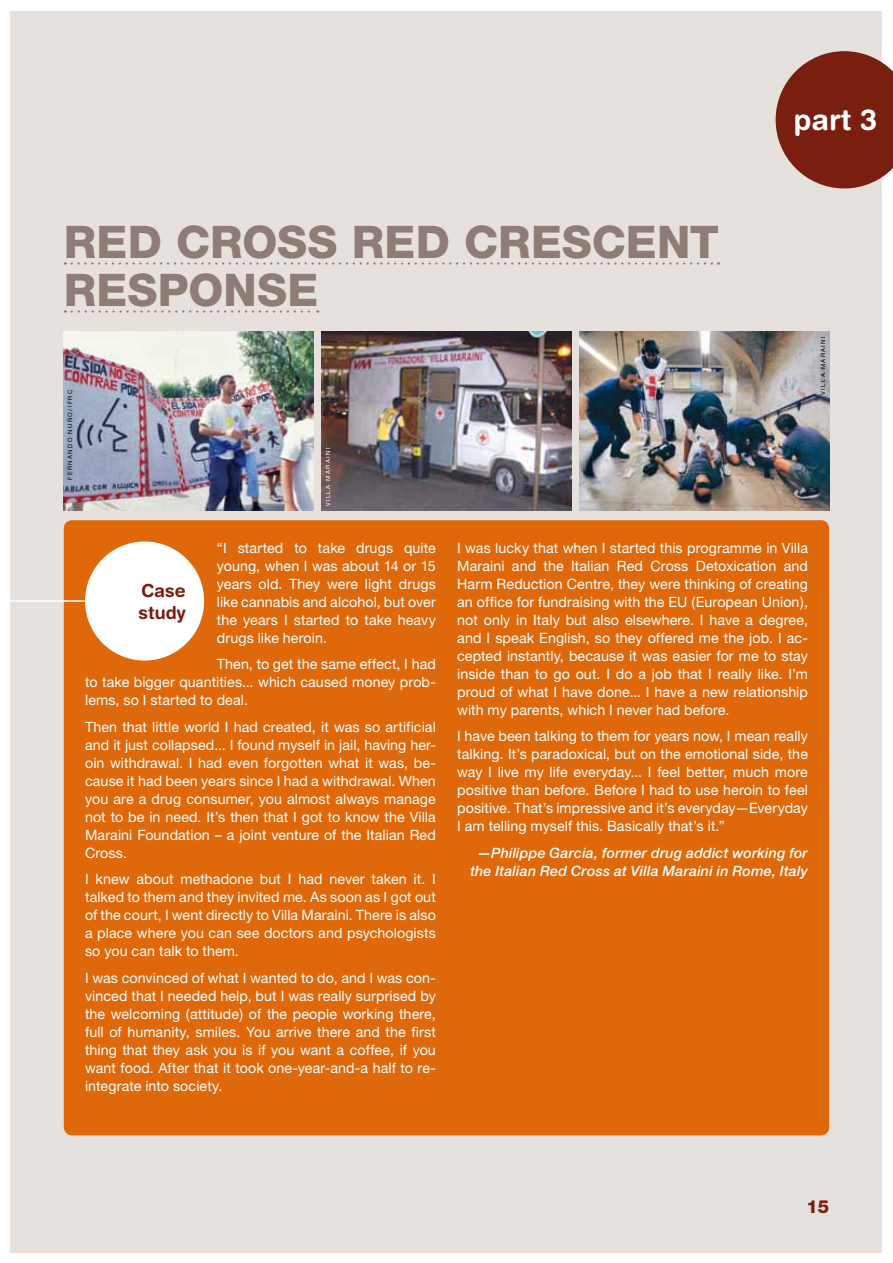
<style>
.page{position:relative;width:893px;height:1263px;background:#fff}
.page>*{position:absolute;margin:0;border:0;box-sizing:border-box;transform-origin:0 0}
.t1{font:800 45px "Helvetica Neue";letter-spacing:.005em;color:#8d7d74}
.t2{font:700 29.1px "Helvetica Rounded";color:#fff}
.t3{font:700 18px/21.6px "Helvetica Rounded";color:#7a1f10}
.t4{font:800 18px "Helvetica Neue";color:#7a1f10}
.t5{font:14.25px/18px "Helvetica Neue";letter-spacing:.005em;color:#fff;text-align:justify}
.t6{font:italic 500 14.25px/18px "Helvetica Neue";letter-spacing:.01em;color:#fff;text-align:center}
.t7{font:6px "Helvetica Neue";letter-spacing:.22em;color:#000}
.t8{font:6px "Helvetica Neue";color:#fff}
</style>
<div class="page">
<div style="left:11px;top:11px;width:871px;height:1241px;background:#e6e1dd"></div>
<svg style="left:72px;top:262px;width:647px;height:3px"></svg>
<svg style="left:72px;top:310px;width:246px;height:3px"></svg>
<img style="left:64px;top:332px;width:250px;height:178px">
<img style="left:321px;top:332px;width:250px;height:178px">
<img style="left:579px;top:332px;width:250px;height:178px">
<div style="left:64px;top:520px;width:765px;height:615px;background:#de680a;border-radius:9px"></div>
<div style="left:85px;top:541px;width:119px;height:119px;background:#fff;border-radius:50%"></div>
<svg style="left:776px;top:51px;width:117px;height:137px"></svg>
<hr style="left:4px;top:600px;width:92px;height:2px;background:#fff">
<h1 class="t1" style="left:64px;top:215px;width:467px">RED CROSS RED CRESCE</h1>
<h1 class="t1" style="left:657px;top:215px;width:52px">NT</h1>
<h1 class="t1" style="left:64px;top:263px;width:31px">RES</h1>
<h1 class="t1" style="left:158px;top:263px;width:130px">PONSE</h1>
<p class="t7" style="left:67px;top:480px;width:91px;rotate:-90deg">Fernando Nu ño /IFRC</p>
<p class="t8" style="left:324px;top:506px;width:59px;rotate:-90deg">Villa Maraini</p>
<h2 class="t2" style="left:794px;top:102px;width:85px">part 3</h2>
<p class="t7" style="left:819px;top:395px;width:59px;rotate:-90deg">Villa Maraini</p>
<p class="t5" style="left:217px;top:538px;width:220px">“I started to take drugs quite young, when I was about 14 or 15 years old. They were light drugs like cannabis and alcohol, but over the years I started to take heavy drugs like heroin.</p>
<p class="t5" style="left:85px;top:655px;width:352px;text-indent:132px">Then, to get the same effect, I had to take bigger quantities... which caused money prob&shy;lems, so I started to deal.</p>
<p class="t5" style="left:85px;top:717px;width:352px">Then that little world I had created, it was so artificial and it just collapsed... I found myself in jail, having her&shy;oin withdrawal. I had even forgotten what it was, be&shy;cause it had been years since I had a withdrawal. When you are a drug consumer, you almost always manage not to be in need. It’s then that I got to know the Villa Maraini Foundation – a joint venture of the Italian Red Cross.</p>
<p class="t5" style="left:85px;top:870px;width:352px">I knew about methadone but I had never taken it. I talked to them and they invited me. As soon as I got out of the court, I went directly to Villa Maraini. There is also a place where you can see doctors and psychologists so you can talk to them.</p>
<p class="t5" style="left:85px;top:968px;width:352px">I was convinced of what I wanted to do, and I was con&shy;vinced that I needed help, but I was really surprised by the welcoming (attitude) of the people working there, full of humanity, smiles. You arrive there and the first thing that they ask you is if you want a coffee, if you want food. After that it took one-year-and-a half to re&shy;integrate into society.</p>
<p class="t3" style="left:139px;top:580px;width:49px">Case study</p>
<p class="t5" style="left:457px;top:538px;width:352px">I was lucky that when I started this programme in Villa Maraini and the Italian Red Cross Detoxication and Harm Reduction Centre, they were thinking of creating an office for fundraising with the EU (European Union), not only in Italy but also elsewhere. I have a degree, and I speak English, so they offered me the job. I ac&shy;cepted instantly, because it was easier for me to stay inside than to go out. I do a job that I really like. I’m proud of what I have done... I have a new relationship with my parents, which I never had before.</p>
<p class="t5" style="left:457px;top:727px;width:352px">I have been talking to them for years now, I mean really talking. It’s paradoxical, but on the emotional side, the way I live my life everyday... I feel better, much more positive than before. Before I had to use heroin to feel positive. That’s impressive and it’s everyday—Everyday I am telling myself this. Basically that’s it.”</p>
<p class="t6" style="left:470px;top:843px;width:339px">—Philippe Garcia, former drug addict working for the Italian Red Cross at Villa Maraini in Rome, Italy</p>
<p class="t4" style="left:806px;top:1196px;width:24px">15</p>
</div>
